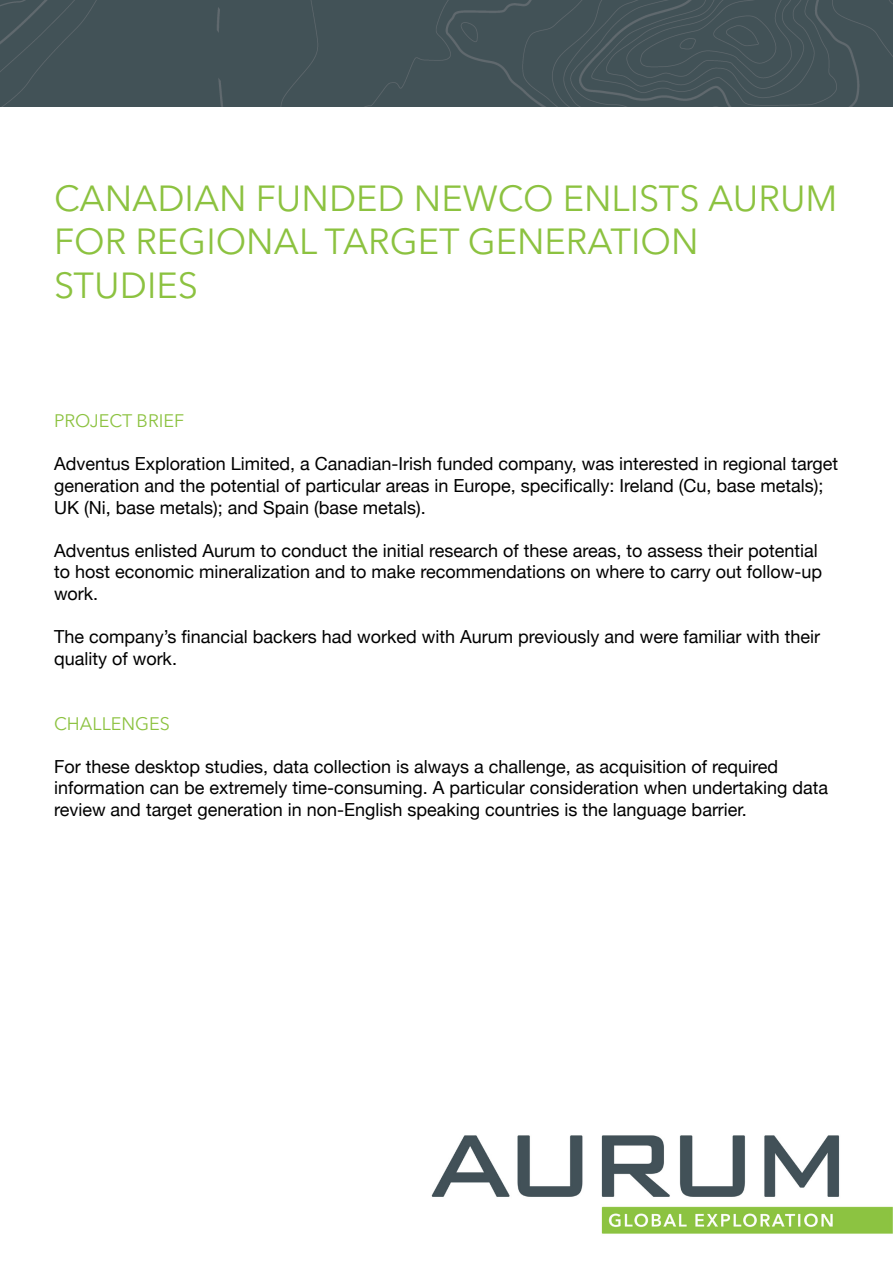
<style>
.page{position:relative;width:893px;height:1263px;background:#fff}
.page>*{position:absolute;margin:0;border:0;box-sizing:border-box;transform-origin:0 0}
.t1{font:36px/43.2px "Avenir Next LT Pro";color:#8cc240}
.t2{font:18px/21.6px "Helvetica Neue";color:#000}
.t3{font:18px "Avenir Next LT Pro";color:#8cc240}
</style>
<div class="page">
<div style="left:0;top:0;width:893px;height:106px;background:#425257"></div>
<img style="left:431px;top:1135px;width:462px;height:99px">
<p class="t1" style="left:54px;top:177px;width:785px">CANADIAN FUNDED NEWCO ENLISTS AURUM<br>FOR REGIONAL TARGET GENERATION</p>
<p class="t1" style="left:54px;top:263px;width:145px">STUDIES</p>
<p class="t3" style="left:54px;top:410px;width:132px">PROJECT BRIEF</p>
<p class="t2" style="left:54px;top:453px;width:785px">Adventus Exploration Limited, a Canadian-Irish funded company, was interested in regional target generation and the potential of particular areas in Europe, specifically: Ireland (Cu, base metals);<br>UK (Ni, base metals); and Spain (base metals).</p>
<p class="t2" style="left:54px;top:539px;width:770px">Adventus enlisted Aurum to conduct the initial research of these areas, to assess their potential to host economic mineralization and to make recommendations on where to carry out follow-up work.</p>
<p class="t2" style="left:54px;top:626px;width:768px">The company’s financial backers had worked with Aurum previously and were familiar with their quality of work.</p>
<p class="t3" style="left:54px;top:713px;width:118px">CHALLENGES</p>
<p class="t2" style="left:54px;top:755px;width:726px">For these desktop studies, data collection is always a challenge, as acquisition of required</p>
<p class="t2" style="left:54px;top:777px;width:776px">information can be extremely time-consuming. A particular consideration when undertaking data review and target generation in non-English speaking countries is the language barrier.</p>
</div>
